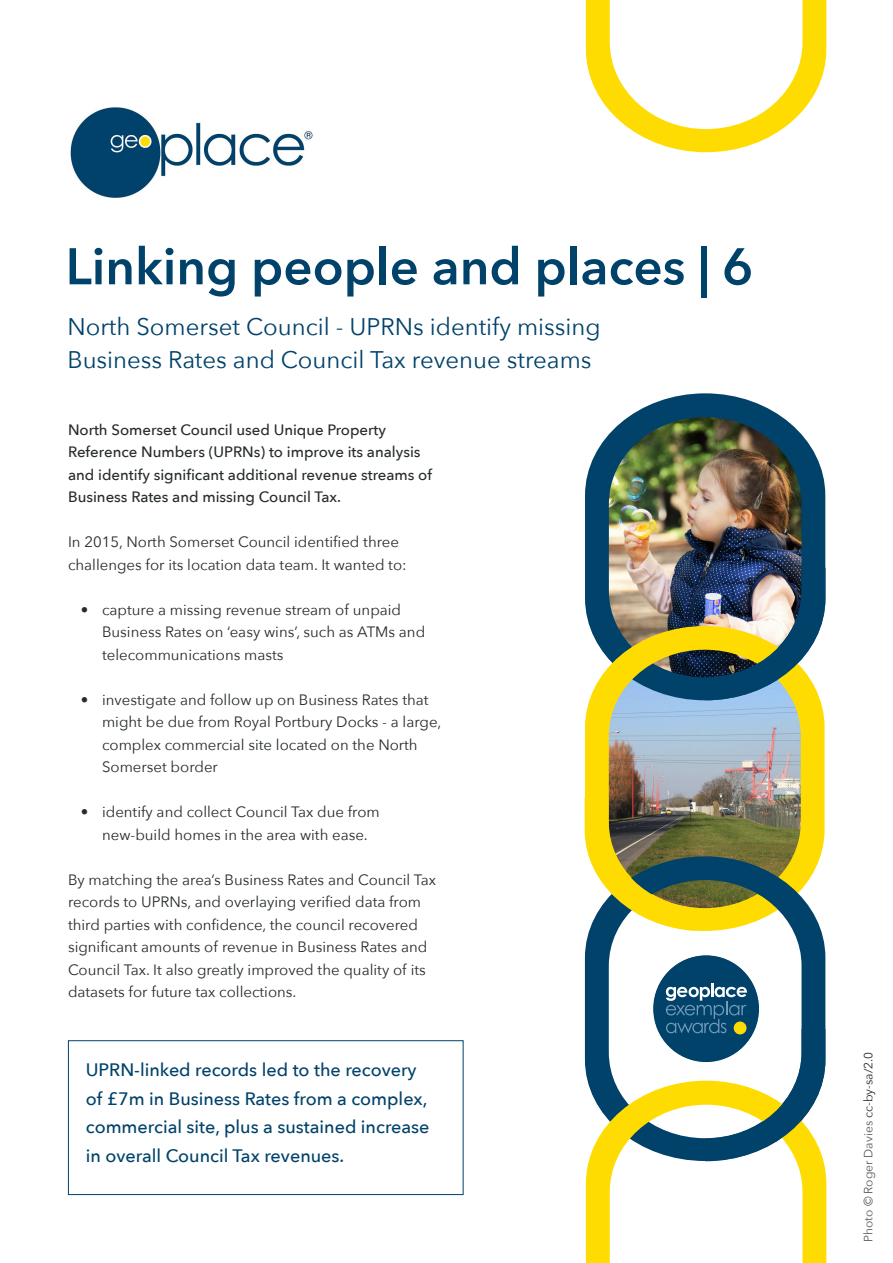
<style>
.page{position:relative;width:893px;height:1263px;background:#fff}
.page>*{position:absolute;margin:0;border:0;box-sizing:border-box;transform-origin:0 0}
.t1{font:600 51px "Avenir Next";color:#00426a}
.t2{font:24px/33px "Avenir Next";color:#00426a}
.t3{font:500 18px/28.5px "Avenir Next";color:#00426a}
.t4{font:15px/22.5px "Avenir Next";color:#262b2d}
.t5{font:500 15px/22.5px "Avenir Next";color:#262b2d}
.t6{font:12px "Avenir Next";color:#585b5c}
.s1{color:#262b2d}
</style>
<div class="page">
<img style="left:585px;top:393px;width:240px;height:233px">
<img style="left:585px;top:626px;width:240px;height:230px">
<svg style="left:585px;top:856px;width:240px;height:217px"></svg>
<img style="left:71px;top:107px;width:242px;height:91px">
<img style="left:705px;top:568px;width:120px;height:132px">
<img style="left:585px;top:797px;width:110px;height:134px">
<svg style="left:586px;top:955px;width:240px;height:308px"></svg>
<svg style="left:586px;top:0;width:240px;height:152px"></svg>
<div style="left:68px;top:1040px;width:395px;height:155px;border:1px solid #00426a"></div>
<p class="t1" style="left:66px;top:223px;width:689px">Linking people and places | 6</p>
<p class="t2" style="left:67px;top:309px;width:535px">North Somerset Council - UPRNs identify missing<br>Business Rates and Council Tax revenue streams</p>
<p class="t5" style="left:68px;top:418px;width:366px">North Somerset Council used Unique Property Reference Numbers (UPRNs) to improve its analysis and identify significant additional revenue streams of Business Rates and missing Council Tax.</p>
<p class="t4" style="left:68px;top:530px;width:340px">In 2015, North Somerset Council identified three challenges for its location data team. It wanted to:</p>
<p class="t4" style="left:102px;top:598px;width:325px;text-indent:-21px">• capture a missing revenue stream of unpaid<br>Business Rates on ‘easy wins’, such as ATMs and telecommunications masts</p>
<p class="t4" style="left:102px;top:688px;width:341px;text-indent:-21px">• investigate and follow up on Business Rates that might be due from Royal Portbury Docks - a large, complex commercial site located on the North Somerset border</p>
<p class="t4" style="left:102px;top:800px;width:279px;text-indent:-21px">• identify and collect Council Tax due from new-build homes in the area with ease.</p>
<p class="t4" style="left:68px;top:868px;width:370px">By matching the area’s Business Rates and Council Tax records to UPRNs, and overlaying verified data from third parties with confidence, the council recovered significant amounts of revenue in Business Rates and Council Tax. It also greatly improved the quality of its datasets for future tax collections.</p>
<p class="t3" style="left:86px;top:1055px;width:345px">UPRN-linked records led to the recovery of £7m in Business Rates from a complex, commercial site, plus a sustained increase in overall Council Tax revenues.</p>
<p class="t6" style="left:858px;top:1242px;width:192px;rotate:-90deg">Photo © Roger Davies <span class="s1">cc-by-sa/2.0</span></p>
</div>
